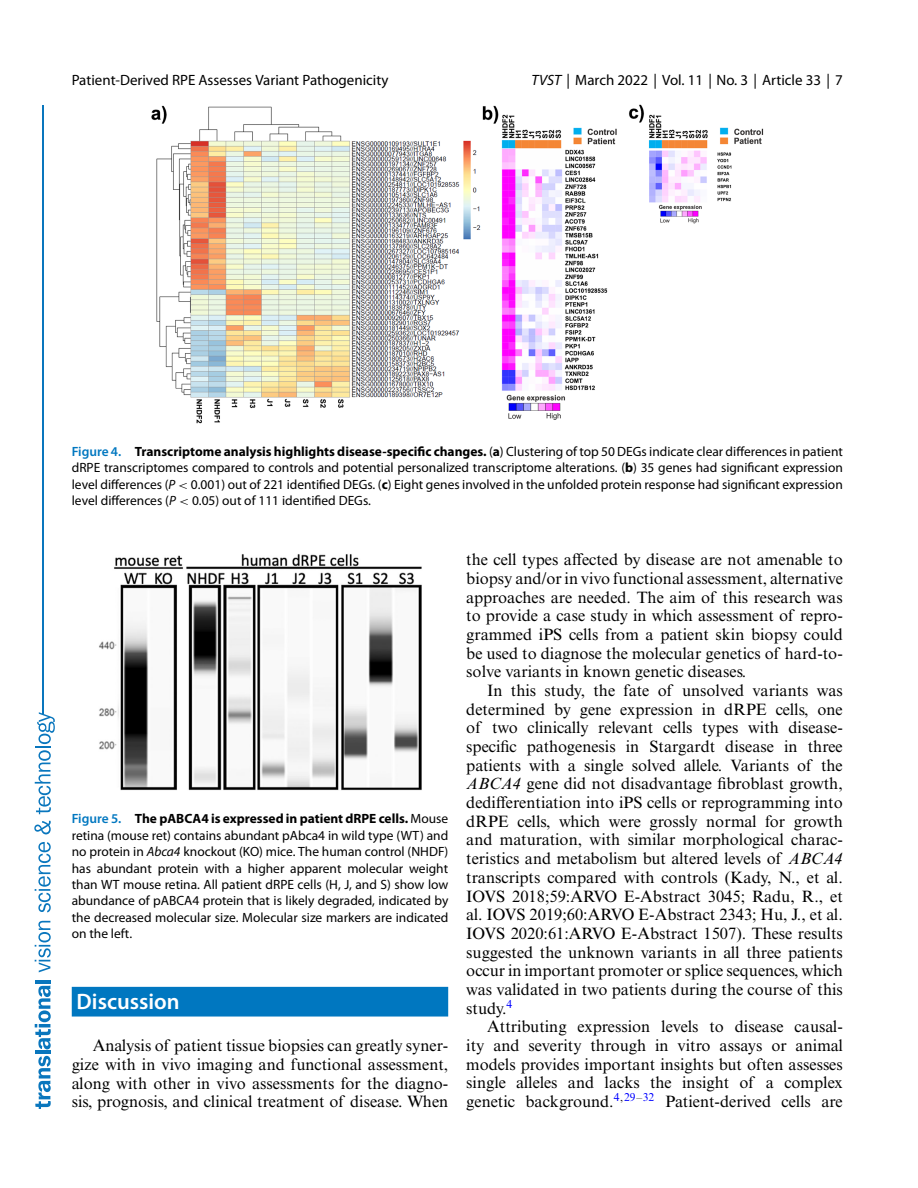
<style>
.page{position:relative;width:918px;height:1188px;background:#fff}
.page>*{position:absolute;margin:0;border:0;box-sizing:border-box;transform-origin:0 0}
.t1{font:600 22.35px "Myriad Pro";color:#fff}
.t2{font:16.5px/18.8px "Times NRMT Pro";color:#000;text-align:justify}
.t3{font:15px "Myriad Pro";color:#000}
.t4{font:13.5px/16.5px "Myriad Pro";color:#000;text-align:justify}
.s1{font-style:italic}
.s2{font-weight:600;color:#0077c0}
.s3{font-weight:700}
.s4{font-family:"RMTMI"}
</style>
<div class="page">
<hr style="left:42px;top:105px;width:2px;height:608px;background:#0976bd">
<svg style="left:35px;top:1056px;width:16px;height:53px"></svg>
<hr style="left:35px;top:1051px;width:15px;height:3px;background:#0976bd">
<svg style="left:35px;top:986px;width:16px;height:63px"></svg>
<hr style="left:35px;top:980px;width:15px;height:3px;background:#0976bd">
<svg style="left:35px;top:921px;width:16px;height:51px"></svg>
<svg style="left:35px;top:842px;width:16px;height:70px"></svg>
<svg style="left:34px;top:821px;width:17px;height:13px"></svg>
<svg style="left:35px;top:712px;width:20px;height:102px"></svg>
<img style="left:151px;top:105px;width:612px;height:318px">
<img style="left:99px;top:554px;width:323px;height:236px">
<div style="left:72px;top:987px;width:376px;height:30px;background:#0077c0"></div>
<p class="t3" style="left:72px;top:75px;width:318px">Patient-Derived RPE Assesses Variant Pathogenicity</p>
<p class="t3" style="left:531px;top:75px;width:313px"><span class="s1">TVST</span> | March 2022 | Vol. 11 | No. 3 | Article 33 | 7</p>
<p class="t4" style="left:72px;top:444px;width:773px"><span class="s2">Figure 4.</span> <span class="s3">Transcriptome analysis highlights disease-specific changes.</span> (<span class="s3">a</span>) Clustering of top 50 DEGs indicate clear differences in patient dRPE transcriptomes compared to controls and potential personalized transcriptome alterations. (<span class="s3">b</span>) 35 genes had significant expression level differences (<span class="s1">P</span> <span class="s4">&lt;</span> 0.001) out of 221 identified DEGs. (<span class="s3">c</span>) Eight genes involved in the unfolded protein response had significant expression level differences (<span class="s1">P</span> <span class="s4">&lt;</span> 0.05) out of 111 identified DEGs.</p>
<p class="t4" style="left:72px;top:812px;width:378px"><span class="s2">Figure 5.</span> <span class="s3">The pABCA4 is expressed in patient dRPE cells.</span> Mouse retina (mouse ret) contains abundant pAbca4 in wild type (WT) and no protein in <span class="s1">Abca4</span> knockout (KO) mice. The human control (NHDF) has abundant protein with a higher apparent molecular weight than WT mouse retina. All patient dRPE cells (H, J, and S) show low abundance of pABCA4 protein that is likely degraded, indicated by the decreased molecular size. Molecular size markers are indicated on the left.</p>
<h1 class="t1" style="left:77px;top:993px;width:105px">Discussion</h1>
<p class="t2" style="left:72px;top:1038px;width:378px;text-indent:21px">Analysis of patient tissue biopsies can greatly syner&shy;gize with in vivo imaging and functional assessment, along with other in vivo assessments for the diagno&shy;sis, prognosis, and clinical treatment of disease. When</p>
<p class="t2" style="left:466px;top:552px;width:378px">the cell types affected by disease are not amenable to biopsy and/or in vivo functional assessment, alternative approaches are needed. The aim of this research was to provide a case study in which assessment of repro&shy;grammed iPS cells from a patient skin biopsy could be used to diagnose the molecular genetics of hard-to&shy;solve variants in known genetic diseases.</p>
<p class="t2" style="left:466px;top:682px;width:378px;text-indent:21px">In this study, the fate of unsolved variants was determined by gene expression in dRPE cells, one of two clinically relevant cells types with disease&shy;specific pathogenesis in Stargardt disease in three patients with a single solved allele. Variants of the <span class="s1">ABCA4</span> gene did not disadvantage fibroblast growth, dedifferentiation into iPS cells or reprogramming into dRPE cells, which were grossly normal for growth and maturation, with similar morphological charac&shy;teristics and metabolism but altered levels of <span class="s1">ABCA4 </span>transcripts compared with controls (Kady, N., et al.<br>IOVS 2018;59:ARVO E-Abstract 3045; Radu, R., et al. IOVS 2019;60:ARVO E-Abstract 2343; Hu, J., et al.<br>IOVS 2020:61:ARVO E-Abstract 1507). These results suggested the unknown variants in all three patients occur in important promoter or splice sequences, which was validated in two patients during the course of this study.<sup>4</sup></p>
<p class="t2" style="left:466px;top:1019px;width:378px;text-indent:21px">Attributing expression levels to disease causal&shy;ity and severity through in vitro assays or animal models provides important insights but often assesses single alleles and lacks the insight of a complex genetic background.<sup>4</sup><sup>,</sup><sup>29</sup><sup>–</sup><sup>32</sup> Patient-derived cells are</p>
</div>
